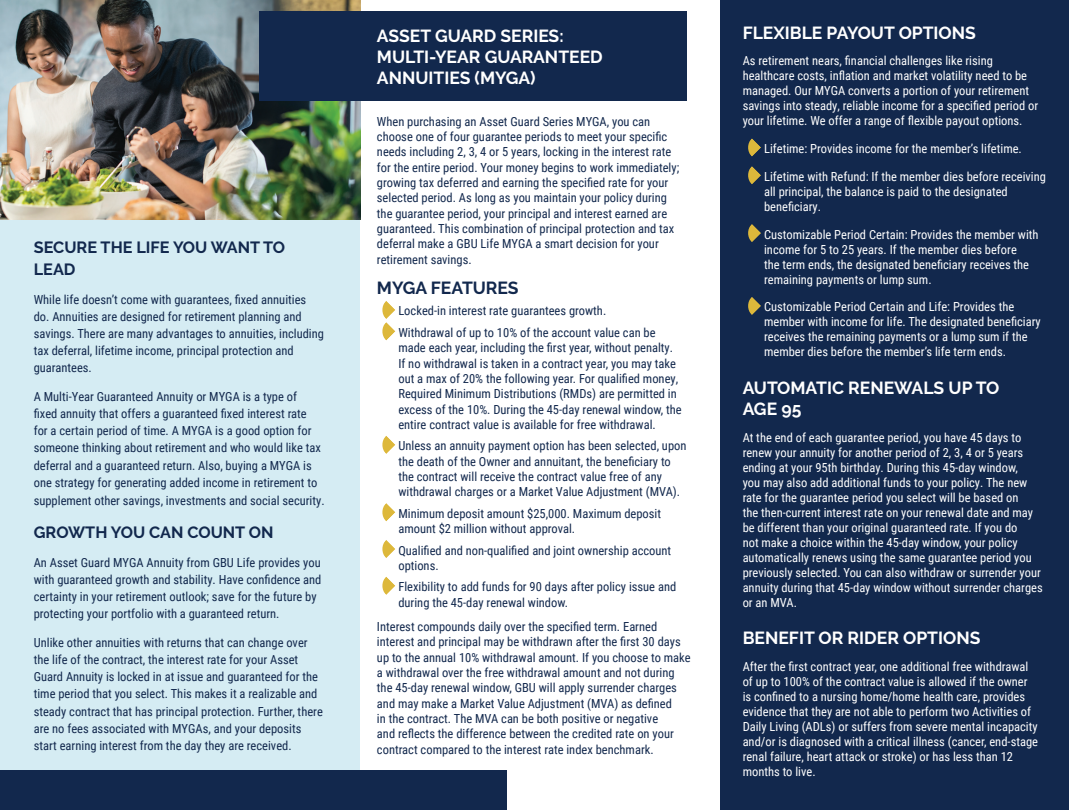
<style>
.page{position:relative;width:1069px;height:810px;background:#fff}
.page>*{position:absolute;margin:0;border:0;box-sizing:border-box;transform-origin:0 0}
.t1{font:700 17.5px/21px "Raleway";color:#fff}
.t2{font:700 17.5px "Raleway";color:#12284d}
.t3{font:700 16.25px/21.8px "Raleway";color:#12284d}
.t4{font:12.5px/15.4px "Roboto Condensed";color:#12284d}
.t5{font:12.5px/15px "Roboto Condensed";color:#fff}
</style>
<div class="page">
<svg style="left:382px;top:301px;width:13px;height:40px"></svg>
<svg style="left:382px;top:436px;width:13px;height:18px"></svg>
<svg style="left:382px;top:503px;width:13px;height:19px"></svg>
<svg style="left:382px;top:540px;width:13px;height:18px"></svg>
<svg style="left:382px;top:577px;width:13px;height:18px"></svg>
<div style="left:0;top:219px;width:360px;height:552px;background:#d5ecf3"></div>
<img style="left:0;top:0;width:360px;height:219px">
<div style="left:0;top:771px;width:506px;height:39px;background:#12284d"></div>
<div style="left:259px;top:11px;width:427px;height:90px;background:#12284d"></div>
<div style="left:720px;top:0;width:349px;height:810px;background:#12284d"></div>
<svg style="left:748px;top:138px;width:13px;height:19px"></svg>
<svg style="left:748px;top:166px;width:13px;height:18px"></svg>
<svg style="left:748px;top:224px;width:13px;height:18px"></svg>
<svg style="left:748px;top:297px;width:13px;height:18px"></svg>
<h2 class="t3" style="left:34px;top:237px;width:253px">SECURE THE LIFE YOU WANT TO<br>LEAD</h2>
<p class="t4" style="left:34px;top:290px;width:292px;line-height:17.2px">While life doesn’t come with guarantees, fixed annuities do. Annuities are designed for retirement planning and savings. There are many advantages to annuities, including tax deferral, lifetime income, principal protection and guarantees.</p>
<p class="t4" style="left:34px;top:387px;width:289px;line-height:17.2px">A Multi-Year Guaranteed Annuity or MYGA is a type of fixed annuity that offers a guaranteed fixed interest rate for a certain period of time. A MYGA is a good option for someone thinking about retirement and who would like tax deferral and a guaranteed return. Also, buying a MYGA is one strategy for generating added income in retirement to</p>
<p class="t4" style="left:34px;top:493px;width:292px">supplement other savings, investments and social security.</p>
<h2 class="t3" style="left:34px;top:522px;width:241px">GROWTH YOU CAN COUNT ON</h2>
<p class="t4" style="left:34px;top:553px;width:289px;line-height:17.2px">An Asset Guard MYGA Annuity from GBU Life provides you with guaranteed growth and stability. Have confidence and certainty in your retirement outlook; save for the future by protecting your portfolio with a guaranteed return.</p>
<p class="t4" style="left:34px;top:633px;width:291px;line-height:17.2px">Unlike other annuities with returns that can change over the life of the contract, the interest rate for your Asset Guard Annuity is locked in at issue and guaranteed for the time period that you select. This makes it a realizable and steady contract that has principal protection. Further, there are no fees associated with MYGAs, and your deposits start earning interest from the day they are received.</p>
<h1 class="t1" style="left:377px;top:26px;width:227px">ASSET GUARD SERIES:<br>MULTI-YEAR GUARANTEED<br>ANNUITIES (MYGA)</h1>
<h1 class="t1" style="left:742px;top:22px;width:235px">FLEXIBLE PAYOUT OPTIONS</h1>
<p class="t5" style="left:742px;top:53px;width:297px">As retirement nears, financial challenges like rising healthcare costs, inflation and market volatility need to be managed. Our MYGA converts a portion of your retirement savings into steady, reliable income for a specified period or your lifetime. We offer a range of flexible payout options.</p>
<p class="t5" style="left:764px;top:141px;width:259px">Lifetime: Provides income for the member’s lifetime.</p>
<p class="t5" style="left:764px;top:168px;width:283px">Lifetime with Refund: If the member dies before receiving all principal, the balance is paid to the designated beneficiary.</p>
<p class="t5" style="left:764px;top:226px;width:276px">Customizable Period Certain: Provides the member with income for 5 to 25 years. If the member dies before<br>the term ends, the designated beneficiary receives the remaining payments or lump sum.</p>
<p class="t5" style="left:764px;top:299px;width:278px">Customizable Period Certain and Life: Provides the member with income for life. The designated beneficiary receives the remaining payments or a lump sum if the member dies before the member’s life term ends.</p>
<h1 class="t1" style="left:742px;top:378px;width:258px">AUTOMATIC RENEWALS UP TO<br>AGE 95</h1>
<p class="t5" style="left:742px;top:429px;width:302px">At the end of each guarantee period, you have 45 days to renew your annuity for another period of 2, 3, 4 or 5 years ending at your 95th birthday. During this 45-day window,<br>you may also add additional funds to your policy. The new rate for the guarantee period you select will be based on<br>the then-current interest rate on your renewal date and may be different than your original guaranteed rate. If you do<br>not make a choice within the 45-day window, your policy automatically renews using the same guarantee period you previously selected. You can also withdraw or surrender your annuity during that 45-day window without surrender charges or an MVA.</p>
<h1 class="t1" style="left:742px;top:628px;width:239px">BENEFIT OR RIDER OPTIONS</h1>
<p class="t5" style="left:742px;top:658px;width:297px">After the first contract year, one additional free withdrawal of up to 100% of the contract value is allowed if the owner is confined to a nursing home/home health care, provides evidence that they are not able to perform two Activities of Daily Living (ADLs) or suffers from severe mental incapacity and/or is diagnosed with a critical illness (cancer, end-stage renal failure, heart attack or stroke) or has less than 12 months to live.</p>
<p class="t4" style="left:377px;top:113px;width:304px">When purchasing an Asset Guard Series MYGA, you can choose one of four guarantee periods to meet your specific needs including 2, 3, 4 or 5 years, locking in the interest rate for the entire period. Your money begins to work immediately; growing tax deferred and earning the specified rate for your selected period. As long as you maintain your policy during the guarantee period, your principal and interest earned are guaranteed. This combination of principal protection and tax deferral make a GBU Life MYGA a smart decision for your retirement savings.</p>
<h1 class="t2" style="left:377px;top:278px;width:143px">MYGA FEATURES</h1>
<p class="t4" style="left:398px;top:300px;width:259px;line-height:21.4px">Locked-in interest rate guarantees growth.<br>Withdrawal of up to 10% of the account value can be</p>
<p class="t4" style="left:398px;top:340px;width:285px">made each year, including the first year, without penalty.<br>If no withdrawal is taken in a contract year, you may take out a max of 20% the following year. For qualified money, Required Minimum Distributions (RMDs) are permitted in excess of the 10%. During the 45-day renewal window, the entire contract value is available for free withdrawal.</p>
<p class="t4" style="left:398px;top:438px;width:290px">Unless an annuity payment option has been selected, upon the death of the Owner and annuitant, the beneficiary to the contract will receive the contract value free of any withdrawal charges or a Market Value Adjustment (MVA).</p>
<p class="t4" style="left:398px;top:505px;width:264px">Minimum deposit amount $25,000. Maximum deposit amount $2 million without approval.</p>
<p class="t4" style="left:398px;top:542px;width:274px">Qualified and non-qualified and joint ownership account options.</p>
<p class="t4" style="left:398px;top:579px;width:279px">Flexibility to add funds for 90 days after policy issue and during the 45-day renewal window.</p>
<p class="t4" style="left:377px;top:618px;width:315px">Interest compounds daily over the specified term. Earned interest and principal may be withdrawn after the first 30 days up to the annual 10% withdrawal amount. If you choose to make a withdrawal over the free withdrawal amount and not during the 45-day renewal window, GBU will apply surrender charges and may make a Market Value Adjustment (MVA) as defined<br>in the contract. The MVA can be both positive or negative<br>and reflects the difference between the credited rate on your contract compared to the interest rate index benchmark.</p>
</div>
